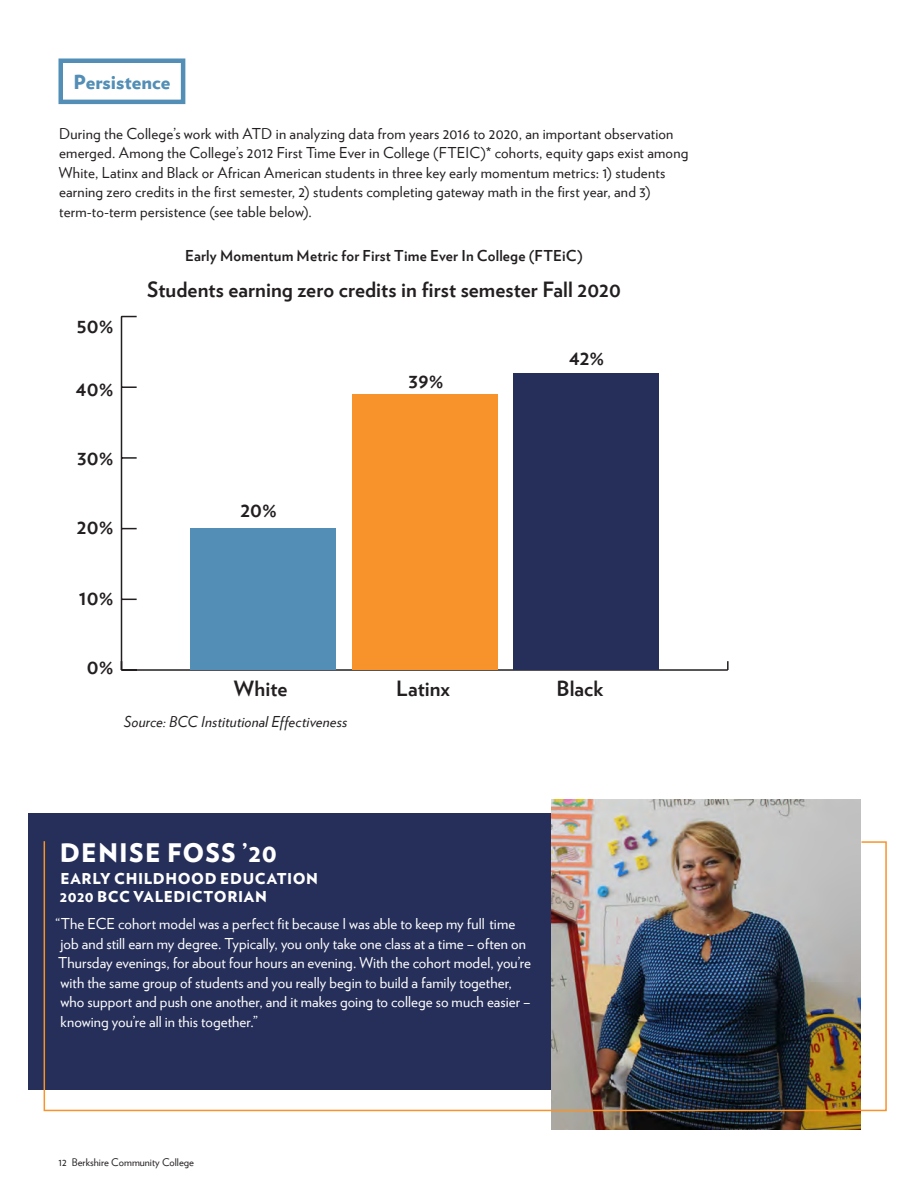
<style>
.page{position:relative;width:918px;height:1188px;background:#fff}
.page>*{position:absolute;margin:0;border:0;box-sizing:border-box;transform-origin:0 0}
.t1{font:900 25.5px "Verlag";letter-spacing:.045em;color:#fff}
.t2{font:700 21px "Verlag";letter-spacing:.005em;color:#231f20}
.t3{font:900 19.5px "Verlag";letter-spacing:.005em;color:#528eb5}
.t4{font:15px/19.5px "Verlag";letter-spacing:.015em;color:#231f20}
.t5{font:15px/19.5px "Verlag";letter-spacing:.005em;color:#fff}
.t6{font:700 15px "Verlag";letter-spacing:.01em;color:#231f20}
.t7{font:900 15px "Verlag";letter-spacing:.04em;color:#fff}
.t8{font:italic 15px "Verlag";letter-spacing:.01em;color:#231f20}
.t9{font:10.5px "Verlag";color:#231f20}
</style>
<div class="page">
<div style="left:28px;top:813px;width:600px;height:277px;background:#262f59"></div>
<div style="left:58px;top:58px;width:127px;height:46px;border:4px solid #528eb5"></div>
<hr style="left:122px;top:669px;width:606px;height:2px;background:#231f20">
<svg style="left:727px;top:661px;width:2px;height:9px"></svg>
<hr style="left:121px;top:317px;width:1px;height:353px;background:#231f20">
<svg style="left:122px;top:599px;width:15px;height:1px"></svg>
<svg style="left:122px;top:528px;width:15px;height:1px"></svg>
<svg style="left:122px;top:457px;width:15px;height:2px"></svg>
<svg style="left:122px;top:386px;width:15px;height:2px"></svg>
<svg style="left:122px;top:316px;width:15px;height:1px"></svg>
<div style="left:514px;top:373px;width:145px;height:297px;background:#262f59"></div>
<div style="left:352px;top:394px;width:145px;height:276px;background:#f7932a"></div>
<div style="left:190px;top:529px;width:146px;height:141px;background:#528eb5"></div>
<img style="left:551px;top:800px;width:310px;height:330px">
<img style="left:43px;top:840px;width:844px;height:272px">
<h3 class="t3" style="left:74px;top:66px;width:98px">Persistence</h3>
<p class="t4" style="left:59px;top:123px;width:631px">During the College’s work with ATD in analyzing data from years 2016 to 2020, an important observation emerged. Among the College’s 2012 First Time Ever in College (FTEIC)* cohorts, equity gaps exist among White, Latinx and Black or African American students in three key early momentum metrics: 1) students earning zero credits in the first semester, 2) students completing gateway math in the first year, and 3) term-to-term persistence (see table below).</p>
<p class="t6" style="left:185px;top:244px;width:399px">Early Momentum Metric for First Time Ever In College (FTEiC)</p>
<h3 class="t2" style="left:147px;top:273px;width:475px">Students earning zero credits in first semester Fall 2020</h3>
<p class="t2" style="left:76px;top:308px;width:39px">50%</p>
<p class="t2" style="left:76px;top:372px;width:39px">40%</p>
<p class="t2" style="left:77px;top:440px;width:38px">30%</p>
<p class="t2" style="left:77px;top:510px;width:38px">20%</p>
<p class="t2" style="left:240px;top:493px;width:38px">20%</p>
<p class="t2" style="left:409px;top:364px;width:37px">39%</p>
<p class="t2" style="left:569px;top:341px;width:37px">42%</p>
<p class="t2" style="left:79px;top:581px;width:36px">10%</p>
<p class="t2" style="left:87px;top:650px;width:28px">0%</p>
<p class="t2" style="left:234px;top:672px;width:55px">White</p>
<p class="t2" style="left:396px;top:672px;width:56px">Latinx</p>
<p class="t2" style="left:556px;top:672px;width:48px">Black</p>
<p class="t8" style="left:124px;top:710px;width:225px">Source: BCC Institutional Effectiveness</p>
<p class="t1" style="left:60px;top:831px;width:219px">DENISE FOSS ’20</p>
<p class="t7" style="left:60px;top:866px;width:259px">EARLY CHILDHOOD EDUCATION</p>
<p class="t7" style="left:60px;top:884px;width:209px">2020 BCC VALEDICTORIAN</p>
<p class="t5" style="left:56px;top:913px;width:477px">“The ECE cohort model was a perfect fit because I was able to keep my full time job and still earn my degree. Typically, you only take one class at a time – often on Thursday evenings, for about four hours an evening. With the cohort model, you’re with the same group of students and you really begin to build a family together, who support and push one another, and it makes going to college so much easier – knowing you’re all in this together.”</p>
<p class="t9" style="left:58px;top:1155px;width:137px">12 Berkshire Community College</p>
</div>
